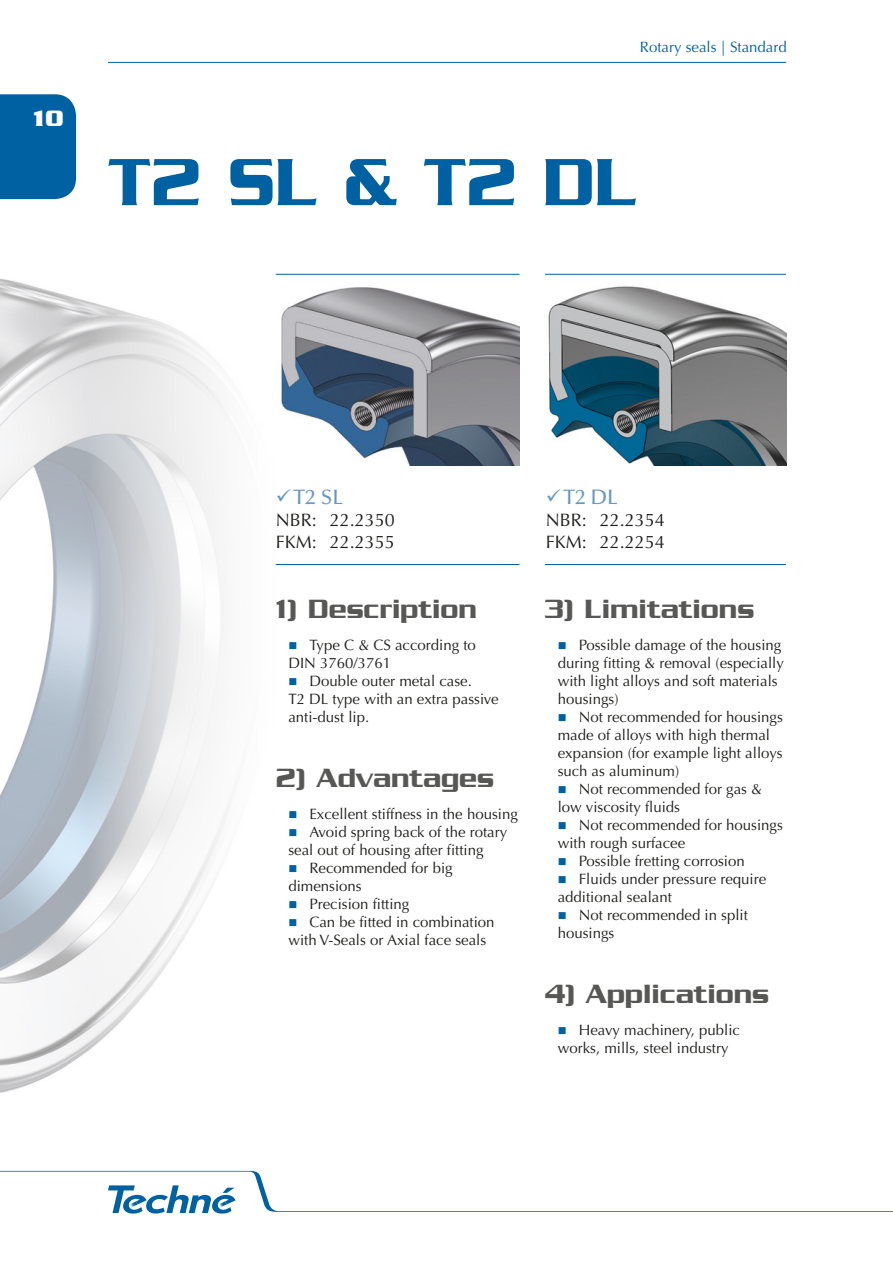
<style>
.page{position:relative;width:893px;height:1263px;background:#fff}
.page>*{position:absolute;margin:0;border:0;box-sizing:border-box;transform-origin:0 0}
.t1{font:500 72px "Serpentine";color:#0061a2}
.t2{font:500 28.5px "Serpentine";color:#575756}
.t3{font:700 24px "Serpentine";color:#fff}
.t4{font:500 21px "Optima LT Std";color:#6697c7}
.t5{font:18px/21.6px "Optima LT Std";color:#1d1d1b}
.t6{font:15px/18px "Optima LT Std";color:#1d1d1b}
.t7{font:15px "Optima LT Std";color:#0061a2}
</style>
<div class="page">
<svg style="left:0;top:1171px;width:893px;height:42px"></svg>
<hr style="left:108px;top:62px;width:678px;height:1px;background:#0061a2">
<div style="left:0;top:94px;width:76px;height:105px;background:#0061a2"></div>
<hr style="left:276px;top:274px;width:243px;height:1px;background:#0061a2">
<hr style="left:545px;top:274px;width:241px;height:1px;background:#0061a2">
<hr style="left:276px;top:564px;width:243px;height:1px;background:#0061a2">
<hr style="left:545px;top:564px;width:241px;height:1px;background:#0061a2">
<img style="left:301px;top:287px;width:218px;height:178px">
<img style="left:548px;top:286px;width:239px;height:179px">
<img style="left:0;top:273px;width:301px;height:820px">
<svg style="left:289px;top:642px;width:7px;height:7px"></svg>
<svg style="left:289px;top:678px;width:7px;height:7px"></svg>
<svg style="left:289px;top:811px;width:7px;height:7px"></svg>
<svg style="left:289px;top:829px;width:7px;height:7px"></svg>
<svg style="left:289px;top:865px;width:7px;height:7px"></svg>
<svg style="left:289px;top:901px;width:7px;height:7px"></svg>
<svg style="left:289px;top:919px;width:7px;height:7px"></svg>
<svg style="left:277px;top:489px;width:13px;height:13px"></svg>
<h3 class="t3" style="left:34px;top:104px;width:32px">10</h3>
<p class="t7" style="left:640px;top:38px;width:148px">Rotary seals | Standard</p>
<h1 class="t1" style="left:108px;top:142px;width:531px">T2 SL &amp; T2 DL</h1>
<h3 class="t4" style="left:293px;top:486px;width:51px">T2 SL</h3>
<p class="t5" style="left:276px;top:509px;width:121px">NBR: 22.2350<br>FKM: 22.2355</p>
<h2 class="t2" style="left:276px;top:592px;width:203px">1) Description</h2>
<p class="t6" style="left:288px;top:636px;width:189px;text-indent:21px">Type C &amp; CS according to<br>DIN 3760/3761</p>
<p class="t6" style="left:288px;top:672px;width:212px;text-indent:21px">Double outer metal case.<br>T2 DL type with an extra passive anti-dust lip.</p>
<h2 class="t2" style="left:276px;top:761px;width:220px">2) Advantages</h2>
<p class="t6" style="left:309px;top:805px;width:210px">Excellent stiffness in the housing</p>
<p class="t6" style="left:309px;top:823px;width:199px">Avoid spring back of the rotary</p>
<p class="t6" style="left:288px;top:841px;width:197px">seal out of housing after fitting</p>
<p class="t6" style="left:309px;top:859px;width:145px">Recommended for big</p>
<p class="t6" style="left:288px;top:877px;width:75px">dimensions</p>
<p class="t6" style="left:309px;top:895px;width:102px">Precision fitting</p>
<p class="t6" style="left:309px;top:913px;width:187px">Can be fitted in combination</p>
<p class="t6" style="left:288px;top:931px;width:199px">with V-Seals or Axial face seals</p>
<h3 class="t4" style="left:563px;top:486px;width:56px">T2 DL</h3>
<p class="t5" style="left:546px;top:509px;width:121px">NBR: 22.2354<br>FKM: 22.2254</p>
<h2 class="t2" style="left:545px;top:592px;width:211px">3) Limitations</h2>
<p class="t6" style="left:558px;top:636px;width:228px;text-indent:21px">Possible damage of the housing during fitting &amp; removal (especially with light alloys and soft materials housings)</p>
<p class="t6" style="left:558px;top:708px;width:227px;text-indent:21px">Not recommended for housings made of alloys with high thermal expansion (for example light alloys such as aluminum)</p>
<p class="t6" style="left:558px;top:780px;width:206px;text-indent:21px">Not recommended for gas &amp; low viscosity fluids</p>
<p class="t6" style="left:579px;top:816px;width:206px">Not recommended for housings</p>
<p class="t6" style="left:558px;top:834px;width:129px">with rough surfacee</p>
<p class="t6" style="left:579px;top:852px;width:168px">Possible fretting corrosion</p>
<p class="t6" style="left:579px;top:870px;width:189px">Fluids under pressure require</p>
<p class="t6" style="left:558px;top:888px;width:116px">additional sealant</p>
<p class="t6" style="left:579px;top:906px;width:171px">Not recommended in split</p>
<p class="t6" style="left:558px;top:924px;width:58px">housings</p>
<h2 class="t2" style="left:545px;top:978px;width:226px">4) Applications</h2>
<p class="t6" style="left:558px;top:1021px;width:184px;text-indent:21px">Heavy machinery, public works, mills, steel industry</p>
</div>
